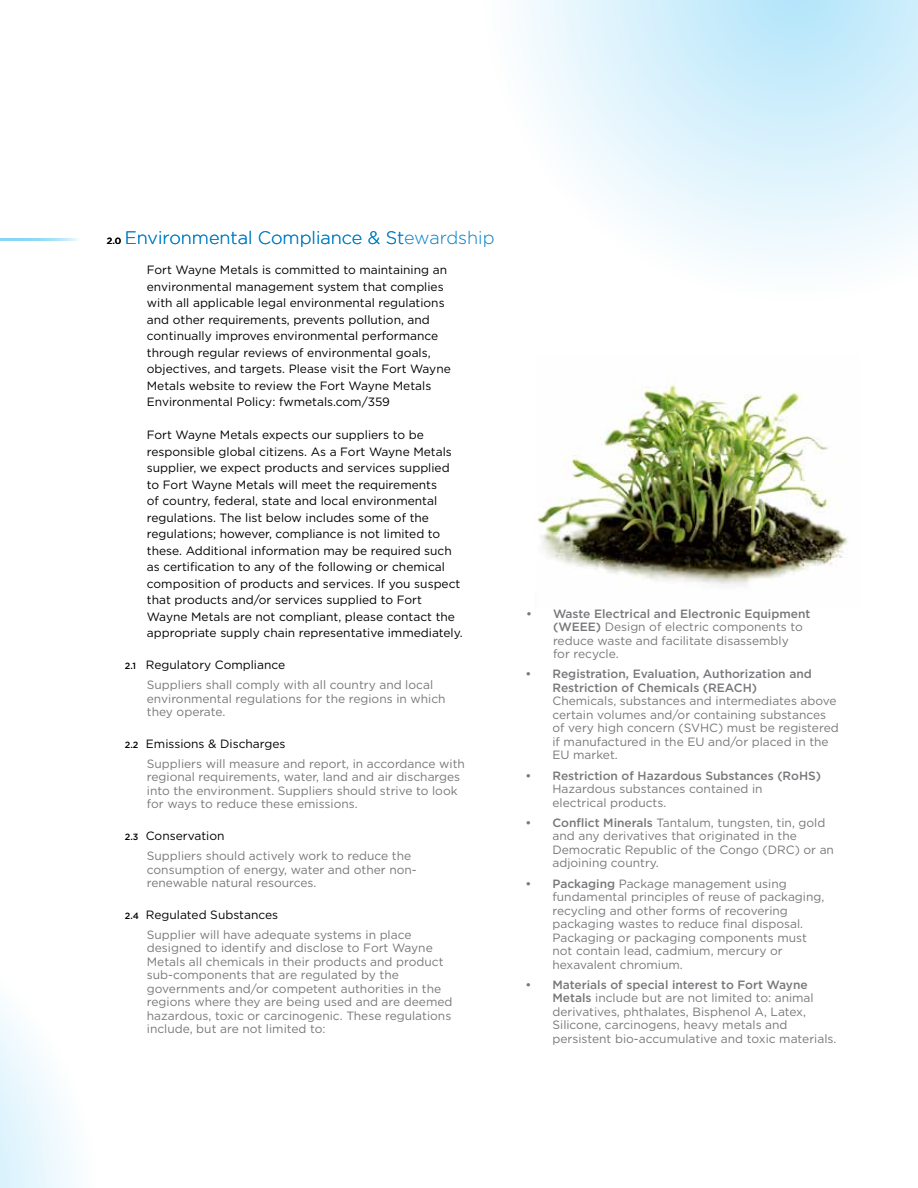
<style>
.page{position:relative;width:918px;height:1188px;background:#fff}
.page>*{position:absolute;margin:0;border:0;box-sizing:border-box;transform-origin:0 0}
.t1{font:300 18px "Gotham";color:#007dc3}
.t2{font:12px/13.5px "Gotham";color:#77787b}
.t3{font:12px/16.5px "Gotham";color:#000}
.t4{font:500 12px/13.5px "Gotham";color:#77787b}
.s1{font-weight:500;font-size:9px;color:#000}
.s2{color:#000}
.s3{font-weight:500}
</style>
<div class="page">
<svg style="left:523px;top:0;width:395px;height:263px"></svg>
<svg style="left:0;top:1010px;width:73px;height:178px"></svg>
<img style="left:536px;top:383px;width:312px;height:203px">
<hr style="left:0;top:238px;width:80px;height:3px;background:#87d6f8">
<h1 class="t1" style="left:107px;top:227px;width:389px"><span class="s1">2.0</span> Environmental Compliance &amp; Stewardship</h1>
<p class="t3" style="left:147px;top:262px;width:305px">Fort Wayne Metals is committed to maintaining an environmental management system that complies with all applicable legal environmental regulations and other requirements, prevents pollution, and continually improves environmental performance through regular reviews of environmental goals, objectives, and targets. Please visit the Fort Wayne Metals website to review the Fort Wayne Metals Environmental Policy: fwmetals.com/359</p>
<p class="t3" style="left:147px;top:427px;width:317px">Fort Wayne Metals expects our suppliers to be responsible global citizens. As a Fort Wayne Metals supplier, we expect products and services supplied to Fort Wayne Metals will meet the requirements<br>of country, federal, state and local environmental regulations. The list below includes some of the regulations; however, compliance is not limited to these. Additional information may be required such as certification to any of the following or chemical composition of products and services. If you suspect that products and/or services supplied to Fort Wayne Metals are not compliant, please contact the appropriate supply chain representative immediately.</p>
<p class="t2" style="left:147px;top:654px;width:288px;line-height:20.2px;text-indent:-22px"><span class="s1">2.1</span> <span class="s2">Regulatory Compliance<br></span>Suppliers shall comply with all country and local</p>
<p class="t2" style="left:147px;top:692px;width:300px">environmental regulations for the regions in which they operate.</p>
<p class="t2" style="left:147px;top:733px;width:320px;line-height:20.2px;text-indent:-22px"><span class="s1">2.2</span> <span class="s2">Emissions &amp; Discharges<br></span>Suppliers will measure and report, in accordance with</p>
<p class="t2" style="left:147px;top:770px;width:315px">regional requirements, water, land and air discharges into the environment. Suppliers should strive to look for ways to reduce these emissions.</p>
<p class="t2" style="left:147px;top:825px;width:266px;line-height:20.2px;text-indent:-22px"><span class="s1">2.3</span> <span class="s2">Conservation<br></span>Suppliers should actively work to reduce the</p>
<p class="t2" style="left:147px;top:863px;width:271px">consumption of energy, water and other non&shy;renewable natural resources.</p>
<p class="t2" style="left:147px;top:904px;width:266px;line-height:20.2px;text-indent:-22px"><span class="s1">2.4</span> <span class="s2">Regulated Substances<br></span>Supplier will have adequate systems in place</p>
<p class="t2" style="left:147px;top:941px;width:307px">designed to identify and disclose to Fort Wayne Metals all chemicals in their products and product sub-components that are regulated by the governments and/or competent authorities in the regions where they are being used and are deemed hazardous, toxic or carcinogenic. These regulations include, but are not limited to:</p>
<p class="t2" style="left:553px;top:607px;width:259px;text-indent:-27px"><span class="s3">• Waste Electrical and Electronic Equipment (WEEE)</span> Design of electric components to reduce waste and facilitate disassembly<br>for recycle.</p>
<p class="t4" style="left:553px;top:667px;width:261px;text-indent:-27px">• Registration, Evaluation, Authorization and<br>Restriction of Chemicals (REACH)</p>
<p class="t2" style="left:553px;top:694px;width:288px">Chemicals, substances and intermediates above certain volumes and/or containing substances of very high concern (SVHC) must be registered if manufactured in the EU and/or placed in the EU market.</p>
<p class="t4" style="left:526px;top:769px;width:297px">• Restriction of Hazardous Substances (RoHS)</p>
<p class="t2" style="left:553px;top:782px;width:212px">Hazardous substances contained in electrical products.</p>
<p class="t2" style="left:553px;top:816px;width:283px;text-indent:-27px"><span class="s3">• Conflict Minerals</span> Tantalum, tungsten, tin, gold and any derivatives that originated in the Democratic Republic of the Congo (DRC) or an adjoining country.</p>
<p class="t2" style="left:553px;top:877px;width:273px;text-indent:-27px"><span class="s3">• Packaging</span> Package management using fundamental principles of reuse of packaging, recycling and other forms of recovering packaging wastes to reduce final disposal.<br>Packaging or packaging components must not contain lead, cadmium, mercury or hexavalent chromium.</p>
<p class="t2" style="left:553px;top:978px;width:285px;text-indent:-27px"><span class="s3">• Materials of special interest to Fort Wayne Metals</span> include but are not limited to: animal derivatives, phthalates, Bisphenol A, Latex, Silicone, carcinogens, heavy metals and persistent bio-accumulative and toxic materials.</p>
</div>
